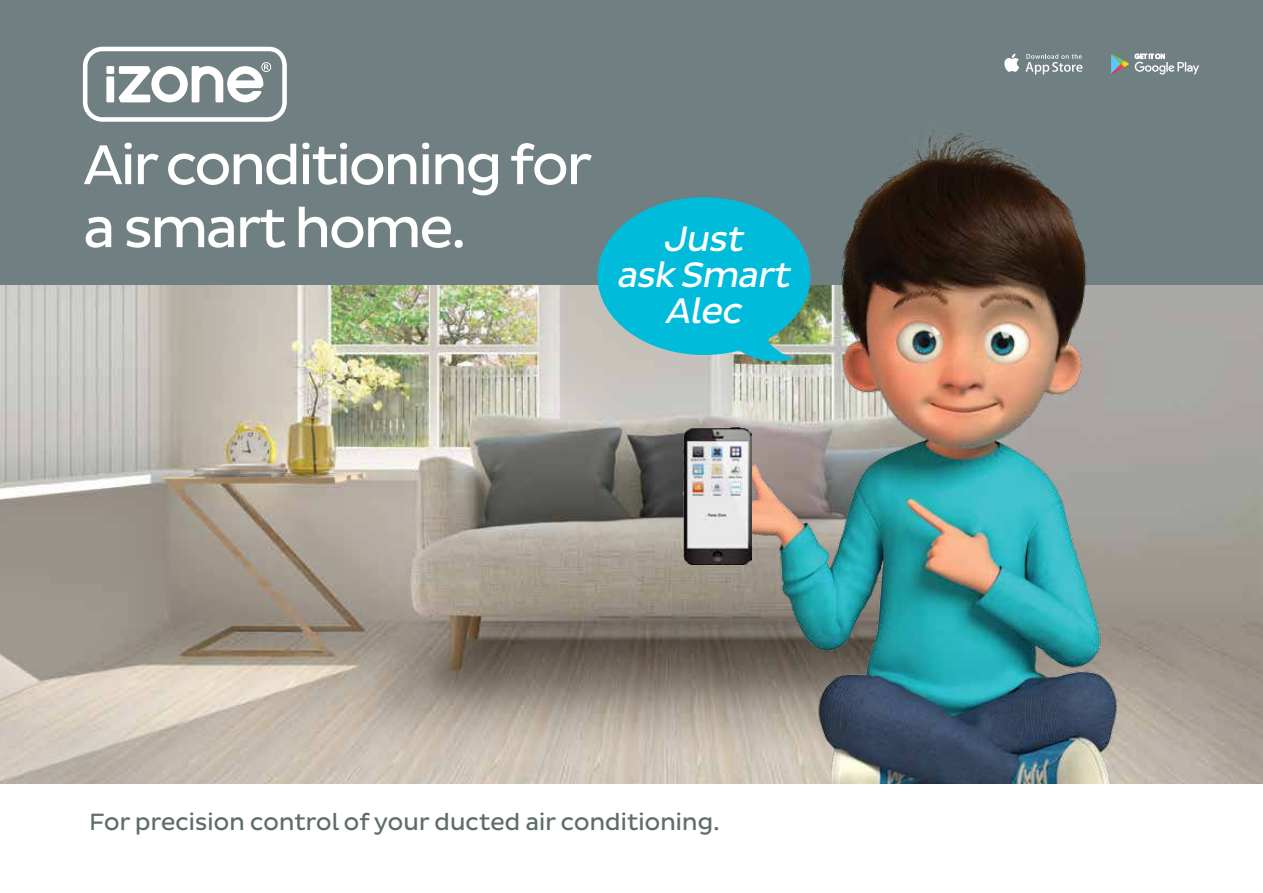
<style>
.page{position:relative;width:1263px;height:893px;background:#fff}
.page>*{position:absolute;margin:0;border:0;box-sizing:border-box;transform-origin:0 0}
.t1{font:57px/63px "Pluto Sans";letter-spacing:-.06em;color:#fff}
.t2{font:italic 36.15px/36.3px "Pluto Sans";color:#fff;text-align:center}
.t3{font:24px "Pluto Sans";letter-spacing:-.02em;color:#5e6e66}
</style>
<div class="page">
<img style="left:0;top:285px;width:1263px;height:498px">
<div style="left:0;top:0;width:1263px;height:285px;background:#708082"></div>
<svg style="left:1004px;top:54px;width:15px;height:18px"></svg>
<svg style="left:1025px;top:54px;width:57px;height:20px"></svg>
<svg style="left:1135px;top:54px;width:64px;height:21px"></svg>
<svg style="left:1111px;top:54px;width:18px;height:20px"></svg>
<svg style="left:83px;top:47px;width:204px;height:75px"></svg>
<img style="left:671px;top:130px;width:540px;height:653px">
<svg style="left:597px;top:197px;width:213px;height:167px"></svg>
<img style="left:684px;top:427px;width:68px;height:138px">
<h1 class="t1" style="left:83px;top:134px;width:511px">Air conditioning for a smart home.</h1>
<h2 class="t2" style="left:616px;top:221px;width:183px">Just<br>ask Smart<br>Alec</h2>
<p class="t3" style="left:89px;top:808px;width:632px">For precision control of your ducted air conditioning.</p>
</div>
